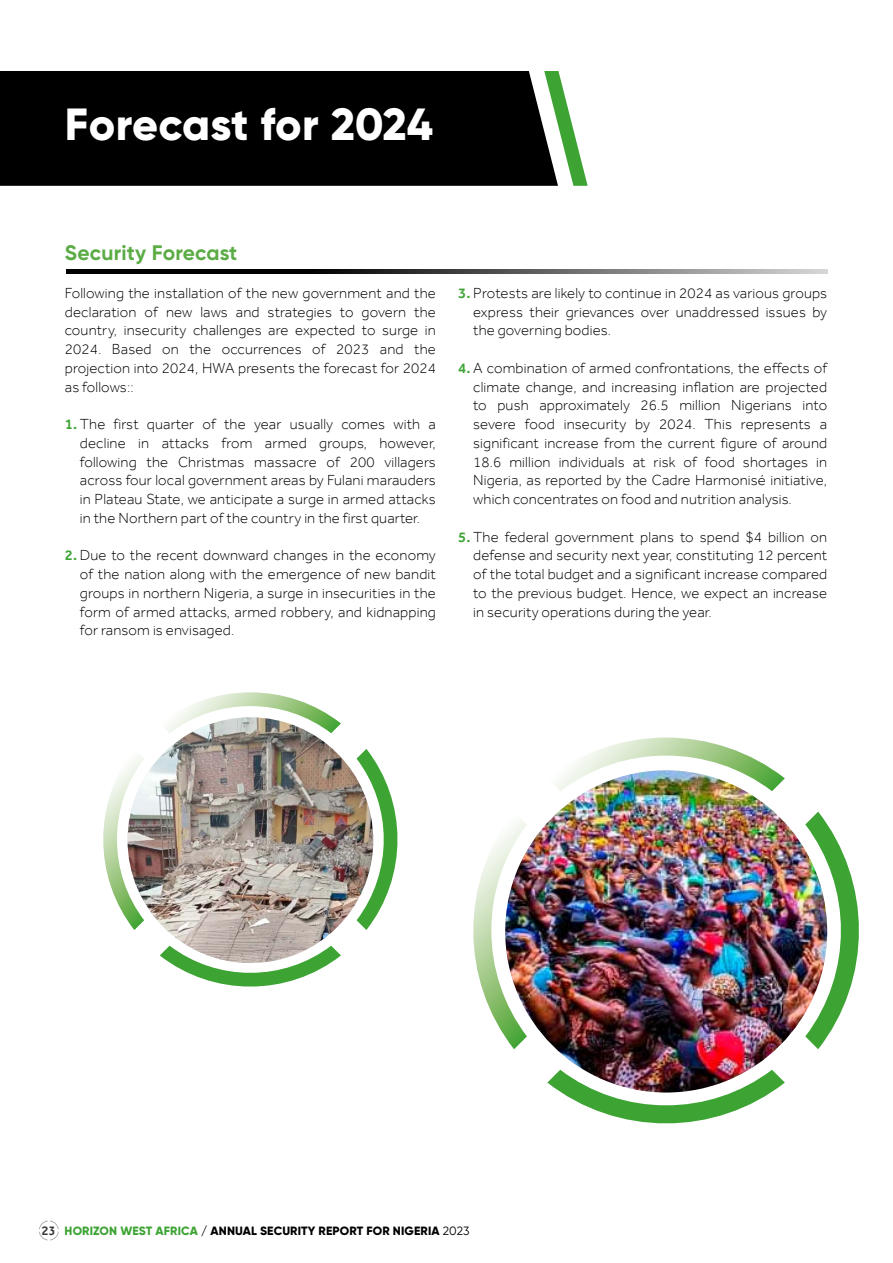
<style>
.page{position:relative;width:893px;height:1263px;background:#fff}
.page>*{position:absolute;margin:0;border:0;box-sizing:border-box;transform-origin:0 0}
.t1{font:800 45px "Gilroy";color:#fff}
.t2{font:700 21px "Gilroy";letter-spacing:.01em;color:#5bac45}
.t3{font:300 15px/18.8px "Effra";letter-spacing:.01em;color:#000;text-align:justify}
.t4{font:500 13.5px "Effra";color:#3b3b3a}
.t5{font:800 12px "Gilroy";letter-spacing:.01em;color:#000}
.s1{font-weight:500;color:#3da434}
.s2{color:#3da434}
.s3{font-weight:400}
</style>
<div class="page">
<div style="left:0;top:71px;width:544px;height:115px;background:#000"></div>
<svg style="left:544px;top:71px;width:44px;height:115px"></svg>
<svg style="left:39px;top:1220px;width:20px;height:20px"></svg>
<svg style="left:66px;top:269px;width:762px;height:4px;background:#494949"></svg>
<img style="left:473px;top:737px;width:386px;height:387px">
<img style="left:103px;top:692px;width:295px;height:295px">
<h1 class="t1" style="left:65px;top:96px;width:370px">Forecast for 2024</h1>
<h2 class="t2" style="left:65px;top:240px;width:174px">Security Forecast</h2>
<p class="t3" style="left:65px;top:283px;width:373px">Following the installation of the new government and the declaration of new laws and strategies to govern the country, insecurity challenges are expected to surge in 2024. Based on the occurrences of 2023 and the projection into 2024, HWA presents the forecast for 2024 as follows::</p>
<p class="t3" style="left:80px;top:414px;width:357px;text-indent:-15px"><span class="s1">1.</span> The first quarter of the year usually comes with a decline in attacks from armed groups, however, following the Christmas massacre of 200 villagers across four local government areas by Fulani marauders in Plateau State, we anticipate a surge in armed attacks in the Northern part of the country in the first quarter.</p>
<p class="t3" style="left:80px;top:546px;width:358px;text-indent:-15px"><span class="s1">2.</span> Due to the recent downward changes in the economy of the nation along with the emergence of new bandit groups in northern Nigeria, a surge in insecurities in the form of armed attacks, armed robbery, and kidnapping for ransom is envisaged.</p>
<p class="t3" style="left:473px;top:283px;width:356px;text-indent:-15px"><span class="s1">3.</span> Protests are likely to continue in 2024 as various groups express their grievances over unaddressed issues by the governing bodies.</p>
<p class="t3" style="left:473px;top:358px;width:356px;text-indent:-15px"><span class="s1">4.</span> A combination of armed confrontations, the effects of climate change, and increasing inflation are projected to push approximately 26.5 million Nigerians into severe food insecurity by 2024. This represents a significant increase from the current figure of around 18.6 million individuals at risk of food shortages in Nigeria, as reported by the Cadre Harmonisé initiative, which concentrates on food and nutrition analysis.</p>
<p class="t3" style="left:473px;top:527px;width:356px;text-indent:-15px"><span class="s1">5.</span> The federal government plans to spend $4 billion on defense and security next year, constituting 12 percent of the total budget and a significant increase compared to the previous budget. Hence, we expect an increase in security operations during the year.</p>
<p class="t4" style="left:42px;top:1222px;width:16px">23</p>
<p class="t5" style="left:65px;top:1223px;width:406px"><span class="s2">HORIZON WEST AFRICA</span> / ANNUAL SECURITY REPORT FOR NIGERIA <span class="s3">2023</span></p>
</div>
